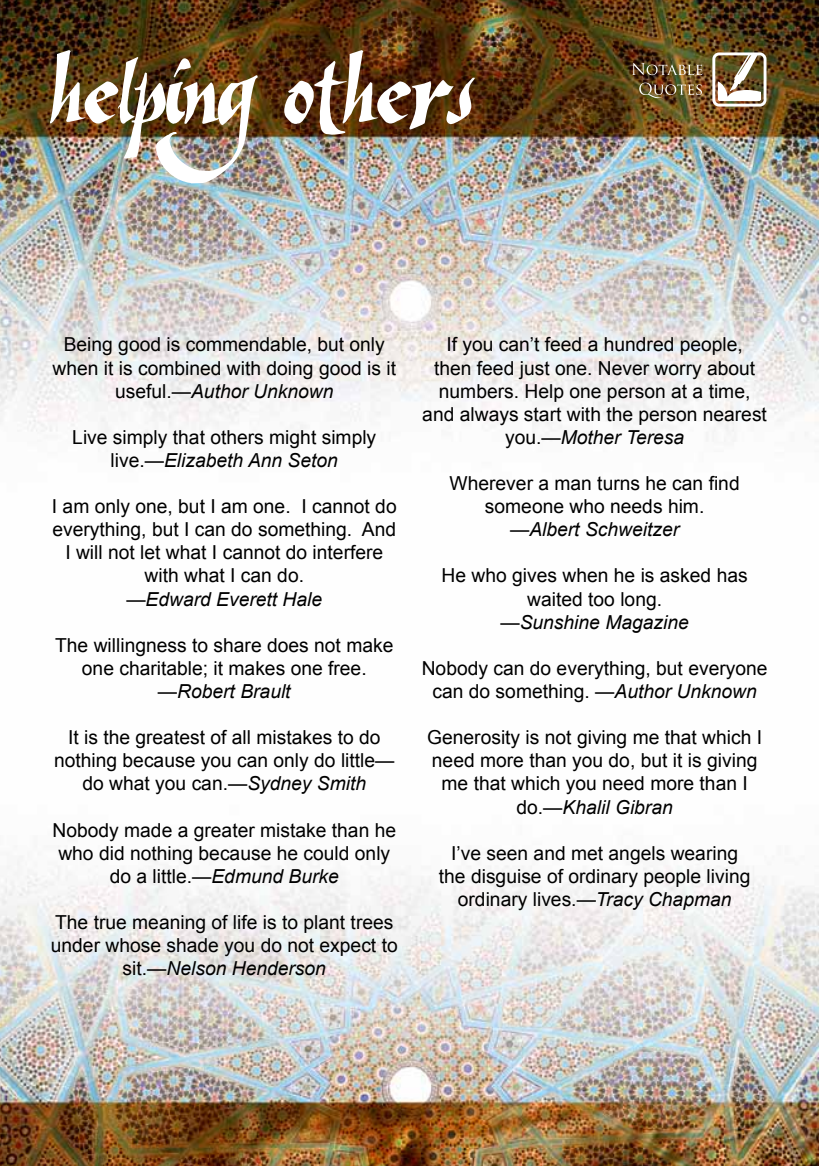
<style>
.page{position:relative;width:819px;height:1166px;background:#fff}
.page>*{position:absolute;margin:0;border:0;box-sizing:border-box;transform-origin:0 0}
.t1{font:52.5px "Vein";color:#fff}
.t2{font:19.25px/23.1px "Arial";color:#000;text-align:center}
.t3{font:italic 19.25px "Arial";color:#000}
.s1{font-style:italic}
</style>
<div class="page">
<img style="left:0;top:0;width:819px;height:1166px">
<svg style="left:632px;top:63px;width:70px;height:12px"></svg>
<svg style="left:639px;top:83px;width:63px;height:15px"></svg>
<div style="left:712px;top:52px;width:54px;height:55px;border:3px solid #fff;border-radius:5px"></div>
<svg style="left:717px;top:54px;width:44px;height:47px"></svg>
<h1 class="t1" style="left:50px;top:75px;width:426px">HelpingOthers</h1>
<p class="t2" style="left:52px;top:333px;width:345px">Being good is commendable, but only when it is combined with doing good is it useful.<span class="s1">—Author Unknown</span></p>
<p class="t2" style="left:72px;top:426px;width:305px">Live simply that others might simply live.<span class="s1">—Elizabeth Ann Seton</span></p>
<p class="t2" style="left:52px;top:495px;width:346px">I am only one, but I am one. I cannot do everything, but I can do something. And<br>I will not let what I cannot do interfere with what I can do.</p>
<p class="t3" style="left:126px;top:586px;width:197px">—Edward Everett Hale</p>
<p class="t2" style="left:55px;top:634px;width:340px">The willingness to share does not make one charitable; it makes one free.</p>
<p class="t3" style="left:158px;top:679px;width:134px">—Robert Brault</p>
<p class="t2" style="left:54px;top:726px;width:342px">It is the greatest of all mistakes to do nothing because you can only do little— do what you can.<span class="s1">—Sydney Smith</span></p>
<p class="t2" style="left:52px;top:818px;width:345px">Nobody made a greater mistake than he who did nothing because he could only do a little.<span class="s1">—Edmund Burke</span></p>
<p class="t2" style="left:51px;top:911px;width:348px">The true meaning of life is to plant trees under whose shade you do not expect to sit.<span class="s1">—Nelson Henderson</span></p>
<p class="t2" style="left:422px;top:333px;width:346px">If you can’t feed a hundred people,<br>then feed just one. Never worry about numbers. Help one person at a time, and always start with the person nearest you.<span class="s1">—Mother Teresa</span></p>
<p class="t2" style="left:449px;top:472px;width:291px">Wherever a man turns he can find someone who needs him.</p>
<p class="t3" style="left:510px;top:517px;width:171px">—Albert Schweitzer</p>
<p class="t2" style="left:441px;top:564px;width:307px">He who gives when he is asked has waited too long.</p>
<p class="t3" style="left:500px;top:609px;width:190px">—Sunshine Magazine</p>
<p class="t2" style="left:421px;top:657px;width:347px">Nobody can do everything, but everyone can do something. <span class="s1">—Author Unknown</span></p>
<p class="t2" style="left:427px;top:726px;width:336px">Generosity is not giving me that which I need more than you do, but it is giving me that which you need more than I do.<span class="s1">—Khalil Gibran</span></p>
<p class="t2" style="left:439px;top:841px;width:313px">I’ve seen and met angels wearing the disguise of ordinary people living ordinary lives.<span class="s1">—Tracy Chapman</span></p>
</div>
